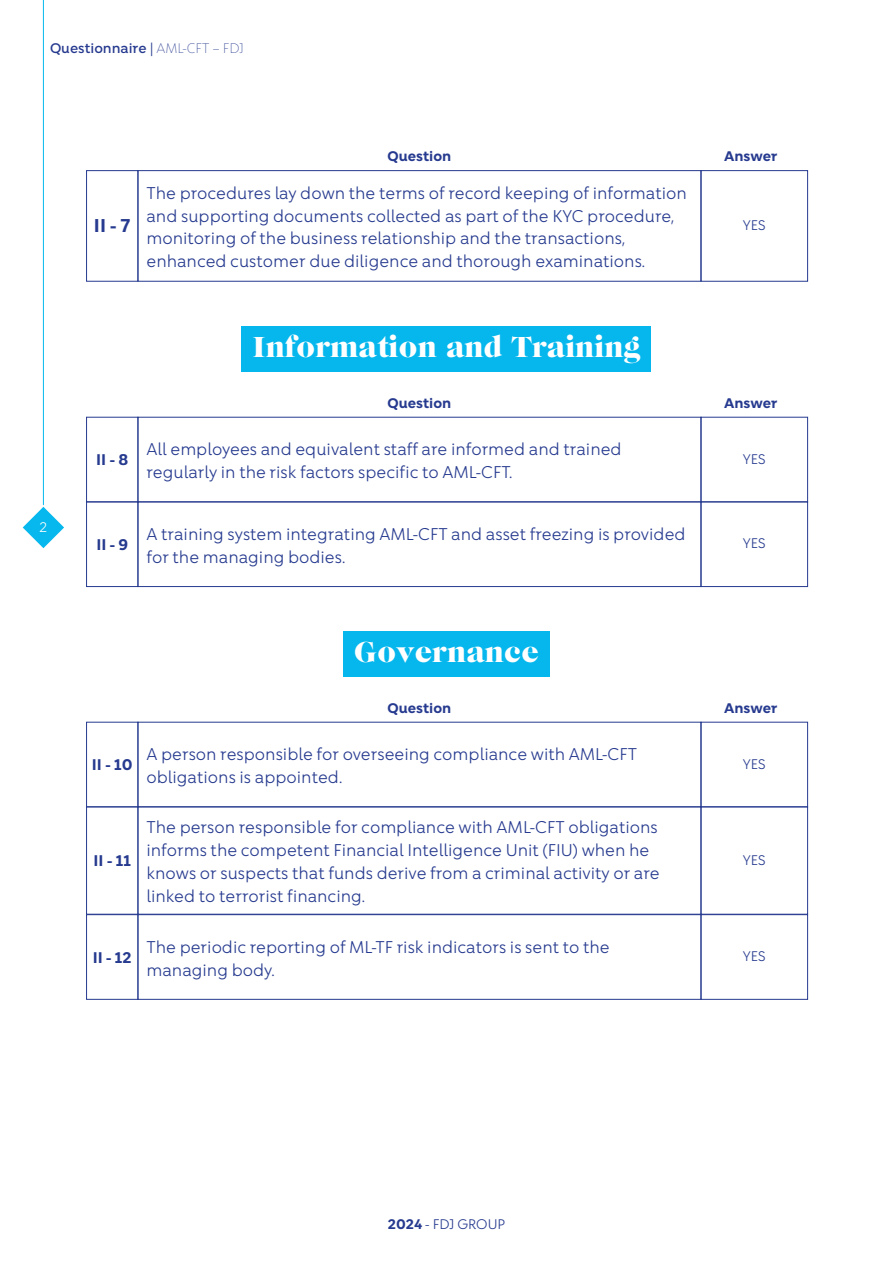
<style>
.page{position:relative;width:893px;height:1263px;background:#fff}
.page>*{position:absolute;margin:0;border:0;box-sizing:border-box;transform-origin:0 0}
.t1{font:30px "Caslon Graphique EF";color:#fff}
.t2{font:700 18px "Chance";color:#263a8f}
.t3{font:16.5px/22.8px "Chance";color:#263a8f}
.t4{font:700 15px "Chance";color:#263a8f}
.t5{font:700 13.5px "Chance";color:#263a8f}
.t6{font:13.5px "Chance";color:#263a8f}
.t7{font:500 13.5px "Chance";color:#263a8f}
.t8{font:13.5px "Chance";color:#fff}
.s1{font-weight:400}
.s2{font-weight:300}
.s3{font-weight:700}
</style>
<div class="page">
<hr style="left:43px;top:0;width:1px;height:505px;background:#06b8ed">
<svg style="left:23px;top:507px;width:41px;height:41px"></svg>
<div style="left:138px;top:502px;width:563px;height:85px;border:1px solid #263a8f"></div>
<div style="left:701px;top:502px;width:107px;height:85px;border:1px solid #263a8f"></div>
<div style="left:86px;top:502px;width:52px;height:85px;border:1px solid #263a8f"></div>
<div style="left:138px;top:170px;width:563px;height:111px;border:1px solid #263a8f"></div>
<div style="left:701px;top:170px;width:107px;height:111px;border:1px solid #263a8f"></div>
<div style="left:86px;top:171px;width:52px;height:110px;border:1px solid #263a8f"></div>
<div style="left:242px;top:326px;width:409px;height:46px;background:#05b7ed"></div>
<div style="left:138px;top:417px;width:563px;height:85px;border:1px solid #263a8f"></div>
<div style="left:701px;top:417px;width:107px;height:85px;border:1px solid #263a8f"></div>
<div style="left:86px;top:417px;width:52px;height:85px;border:1px solid #263a8f"></div>
<div style="left:701px;top:807px;width:107px;height:107px;border:1px solid #263a8f"></div>
<div style="left:86px;top:807px;width:52px;height:107px;border:1px solid #263a8f"></div>
<div style="left:343px;top:631px;width:207px;height:45px;background:#05b7ed"></div>
<div style="left:138px;top:722px;width:563px;height:85px;border:1px solid #263a8f"></div>
<div style="left:701px;top:722px;width:107px;height:85px;border:1px solid #263a8f"></div>
<div style="left:86px;top:722px;width:52px;height:85px;border:1px solid #263a8f"></div>
<div style="left:138px;top:914px;width:563px;height:85px;border:1px solid #263a8f"></div>
<div style="left:701px;top:914px;width:107px;height:85px;border:1px solid #263a8f"></div>
<div style="left:86px;top:914px;width:52px;height:85px;border:1px solid #263a8f"></div>
<p class="t7" style="left:50px;top:40px;width:196px">Questionnaire <span class="s1">|</span> <span class="s2">AML-CFT – FDJ</span></p>
<p class="t5" style="left:388px;top:147px;width:65px">Question</p>
<p class="t5" style="left:724px;top:147px;width:55px">Answer</p>
<p class="t3" style="left:146px;top:181px;width:542px">The procedures lay down the terms of record keeping of information and supporting documents collected as part of the KYC procedure, monitoring of the business relationship and the transactions, enhanced customer due diligence and thorough examinations.</p>
<p class="t2" style="left:94px;top:214px;width:38px">II - 7</p>
<p class="t6" style="left:743px;top:217px;width:24px">YES</p>
<h1 class="t1" style="left:252px;top:329px;width:390px">Information and Training</h1>
<p class="t5" style="left:388px;top:395px;width:65px">Question</p>
<p class="t5" style="left:724px;top:395px;width:55px">Answer</p>
<p class="t8" style="left:40px;top:518px;width:9px">2</p>
<p class="t3" style="left:146px;top:437px;width:477px">All employees and equivalent staff are informed and trained regularly in the risk factors specific to AML-CFT.</p>
<p class="t4" style="left:96px;top:450px;width:34px">II - 8</p>
<p class="t6" style="left:743px;top:450px;width:24px">YES</p>
<p class="t3" style="left:146px;top:522px;width:541px">A training system integrating AML-CFT and asset freezing is provided for the managing bodies.</p>
<p class="t4" style="left:96px;top:535px;width:33px">II - 9</p>
<p class="t6" style="left:743px;top:535px;width:24px">YES</p>
<h1 class="t1" style="left:354px;top:634px;width:187px">Governance</h1>
<p class="t5" style="left:388px;top:700px;width:65px">Question</p>
<p class="t5" style="left:724px;top:700px;width:55px">Answer</p>
<p class="t3" style="left:146px;top:742px;width:492px">A person responsible for overseeing compliance with AML-CFT obligations is appointed.</p>
<p class="t4" style="left:92px;top:755px;width:42px">II - 10</p>
<p class="t6" style="left:743px;top:755px;width:24px">YES</p>
<p class="t3" style="left:146px;top:816px;width:515px">The person responsible for compliance with AML-CFT obligations informs the competent Financial Intelligence Unit (FIU) when he knows or suspects that funds derive from a criminal activity or are linked to terrorist financing.</p>
<p class="t4" style="left:94px;top:851px;width:39px">II - 11</p>
<p class="t6" style="left:743px;top:851px;width:24px">YES</p>
<p class="t3" style="left:146px;top:935px;width:465px">The periodic reporting of ML-TF risk indicators is sent to the managing body.</p>
<p class="t4" style="left:93px;top:948px;width:40px">II - 12</p>
<p class="t6" style="left:743px;top:948px;width:24px">YES</p>
<p class="t6" style="left:388px;top:1215px;width:119px"><span class="s3">2024</span> - FDJ GROUP</p>
</div>
